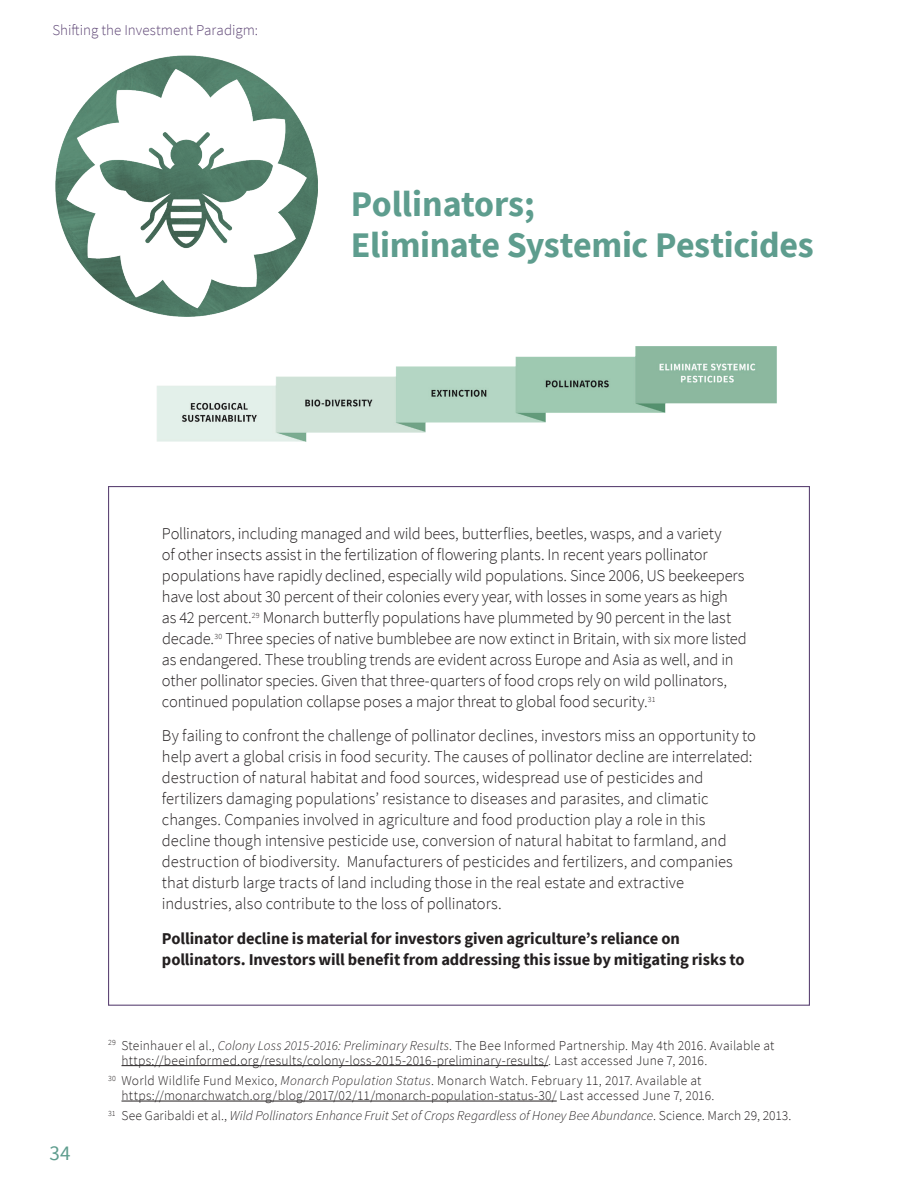
<style>
.page{position:relative;width:918px;height:1188px;background:#fff}
.page>*{position:absolute;margin:0;border:0;box-sizing:border-box;transform-origin:0 0}
.t1{font:700 36px/40.5px "Source Sans Pro";letter-spacing:-.01em;color:#5e9d8e}
.t2{font:21px "Source Sans Pro";color:#5e9d8e}
.t3{font:300 16.5px/21px "Source Sans Pro";letter-spacing:-.01em;color:#231f20}
.t4{font:700 16.5px/21px "Source Sans Pro";letter-spacing:-.01em;color:#231f20}
.t5{font:300 15px "Source Sans Pro";color:#5f4776}
.t6{font:300 13.5px/15px "Source Sans Pro";letter-spacing:.015em;color:#231f20}
.t7{font:italic 300 13.5px "Source Sans Pro";color:#231f20}
.s1{font-style:italic}
.s2{font-style:normal}
</style>
<div class="page">
<img style="left:157px;top:346px;width:620px;height:96px">
<div style="left:108px;top:486px;width:702px;height:520px;background:#fff;border:1px solid #5f4776"></div>
<hr style="left:122px;top:1065px;width:426px;height:1px;background:#231f20">
<hr style="left:122px;top:1101px;width:435px;height:1px;background:#231f20">
<img style="left:55px;top:55px;width:262px;height:262px">
<p class="t5" style="left:52px;top:21px;width:207px">Shifting the Investment Paradigm:</p>
<h1 class="t1" style="left:351px;top:183px;width:464px">Pollinators;<br>Eliminate Systemic Pesticides</h1>
<p class="t3" style="left:162px;top:523px;width:586px">Pollinators, including managed and wild bees, butterflies, beetles, wasps, and a variety<br>of other insects assist in the fertilization of flowering plants. In recent years pollinator populations have rapidly declined, especially wild populations. Since 2006, US beekeepers have lost about 30 percent of their colonies every year, with losses in some years as high<br>as 42 percent.<sup>29</sup> Monarch butterfly populations have plummeted by 90 percent in the last decade.<sup>30</sup> Three species of native bumblebee are now extinct in Britain, with six more listed as endangered. These troubling trends are evident across Europe and Asia as well, and in other pollinator species. Given that three-quarters of food crops rely on wild pollinators, continued population collapse poses a major threat to global food security.<sup>31</sup></p>
<p class="t3" style="left:162px;top:725px;width:596px">By failing to confront the challenge of pollinator declines, investors miss an opportunity to help avert a global crisis in food security. The causes of pollinator decline are interrelated: destruction of natural habitat and food sources, widespread use of pesticides and fertilizers damaging populations’ resistance to diseases and parasites, and climatic changes. Companies involved in agriculture and food production play a role in this decline though intensive pesticide use, conversion of natural habitat to farmland, and destruction of biodiversity. Manufacturers of pesticides and fertilizers, and companies that disturb large tracts of land including those in the real estate and extractive industries, also contribute to the loss of pollinators.</p>
<p class="t4" style="left:162px;top:928px;width:584px">Pollinator decline is material for investors given agriculture’s reliance on pollinators. Investors will benefit from addressing this issue by mitigating risks to</p>
<p class="t2" style="left:50px;top:1140px;width:22px">34</p>
<p class="t6" style="left:122px;top:1038px;width:654px;text-indent:-14px"><sup>29</sup> Steinhauer el al., <span class="s1">Colony Loss 2015-2016: Preliminary Results</span>. The Bee Informed Partnership. May 4th 2016. Available at https://beeinformed.org/results/colony-loss-2015-2016-preliminary-results/. Last accessed June 7, 2016.</p>
<p class="t6" style="left:121px;top:1073px;width:595px;text-indent:-13px"><sup>30</sup> World Wildlife Fund Mexico, <span class="s1">Monarch Population Status</span>. Monarch Watch. February 11, 2017. Available at https://monarchwatch.org/blog/2017/02/11/monarch-population-status-30/ Last accessed June 7, 2016.</p>
<p class="t7" style="left:108px;top:1108px;width:685px"><sup>31</sup> <span class="s2">See Garibaldi et al.,</span> Wild Pollinators Enhance Fruit Set of Crops Regardless of Honey Bee Abundance<span class="s2">. Science. March 29, 2013.</span></p>
</div>
